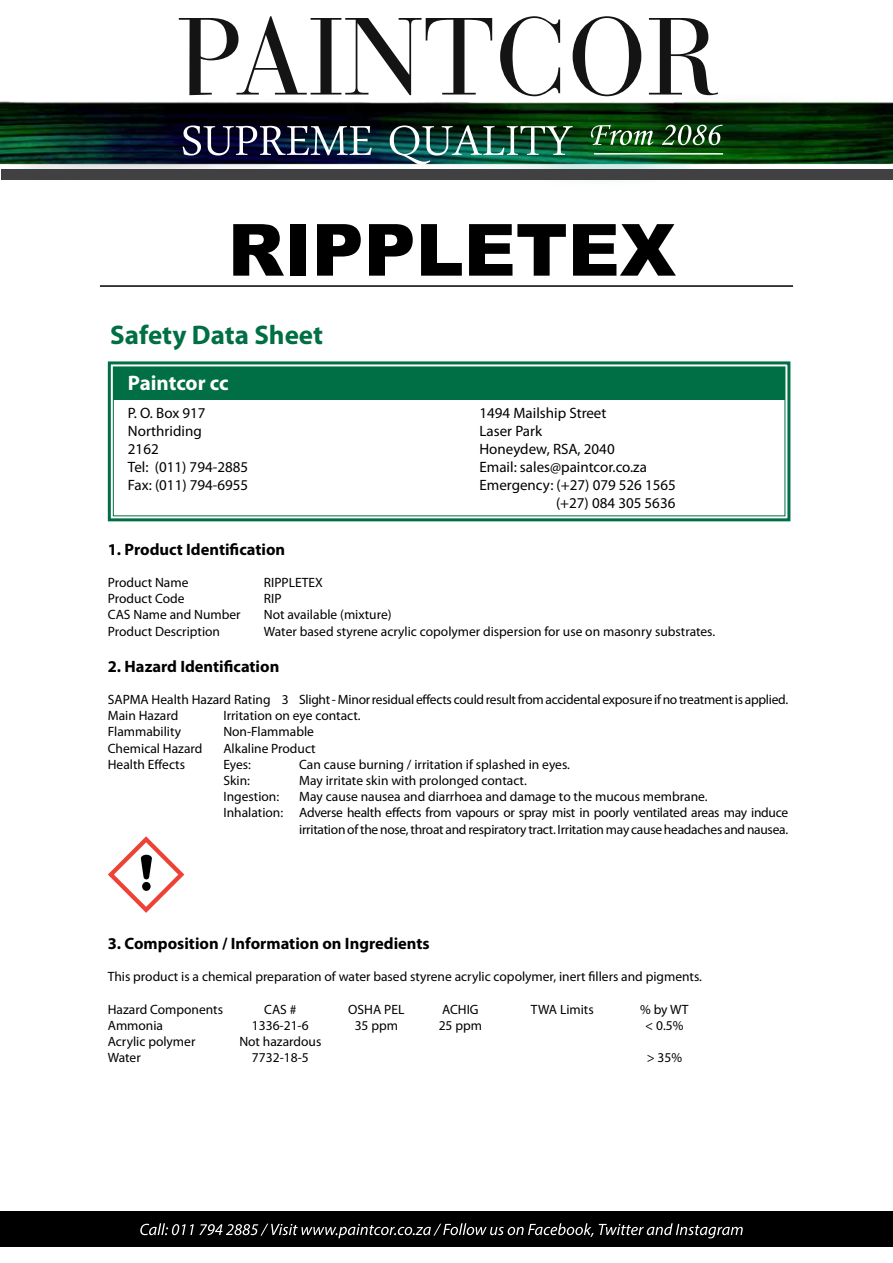
<style>
.page{position:relative;width:893px;height:1263px;background:#fff}
.page>*{position:absolute;margin:0;border:0;box-sizing:border-box;transform-origin:0 0}
.t1{font:900 72px "Arial";color:#000}
.t2{font:700 27px "Myriad Pro";color:#006f45}
.t3{font:700 21px "Myriad Pro";letter-spacing:-.005em;color:#fff}
.t4{font:700 16.5px "Myriad Pro";color:#000}
.t5{font:15px/18px "Myriad Pro";color:#000}
.t6{font:13.5px "Myriad Pro";color:#000}
.t7{font:13.5px/16.2px "Myriad Pro";letter-spacing:-.02em;color:#000}
</style>
<div class="page">
<div style="left:0;top:1211px;width:893px;height:36px;background:#000"></div>
<img style="left:0;top:61px;width:893px;height:226px">
<svg style="left:179px;top:16px;width:313px;height:79px"></svg>
<svg style="left:500px;top:16px;width:60px;height:80px"></svg>
<svg style="left:573px;top:16px;width:68px;height:80px"></svg>
<svg style="left:649px;top:18px;width:69px;height:77px"></svg>
<img style="left:183px;top:126px;width:189px;height:30px">
<img style="left:390px;top:125px;width:183px;height:40px">
<svg style="left:591px;top:125px;width:63px;height:20px"></svg>
<svg style="left:662px;top:125px;width:61px;height:20px"></svg>
<hr style="left:587px;top:99px;width:140px;height:1px;background:#fff">
<div style="left:1px;top:170px;width:892px;height:10px;background:#414042"></div>
<hr style="left:594px;top:153px;width:129px;height:2px;background:#fff">
<svg style="left:140px;top:1223px;width:603px;height:15px"></svg>
<hr style="left:100px;top:285px;width:693px;height:2px;background:#000">
<svg style="left:108px;top:836px;width:76px;height:77px"></svg>
<svg style="left:107px;top:361px;width:684px;height:161px"></svg>
<div style="left:113px;top:366px;width:672px;height:150px;border:1px solid #006f45"></div>
<svg style="left:493px;top:231px;width:20px;height:16px"></svg>
<svg style="left:543px;top:247px;width:10px;height:7px"></svg>
<h1 class="t1" style="left:228px;top:198px;width:449px">RIPPLETEX</h1>
<h2 class="t2" style="left:110px;top:317px;width:215px">Safety Data Sheet</h2>
<h3 class="t3" style="left:128px;top:369px;width:102px">Paintcor cc</h3>
<p class="t5" style="left:128px;top:404px;width:122px">P. O. Box 917<br>Northriding<br>2162<br>Tel: (011) 794-2885<br>Fax: (011) 794-6955</p>
<p class="t5" style="left:479px;top:404px;width:128px">1494 Mailship Street</p>
<p class="t5" style="left:479px;top:422px;width:64px">Laser Park</p>
<p class="t5" style="left:479px;top:440px;width:137px">Honeydew, RSA, 2040</p>
<p class="t5" style="left:479px;top:458px;width:169px">Email: sales@paintcor.co.za</p>
<p class="t5" style="left:479px;top:476px;width:198px">Emergency: (+27) 079 526 1565</p>
<p class="t5" style="left:556px;top:494px;width:121px">(+27) 084 305 5636</p>
<p class="t4" style="left:108px;top:538px;width:179px">1. Product Identification</p>
<p class="t6" style="left:108px;top:574px;width:82px">Product Name</p>
<p class="t6" style="left:264px;top:574px;width:61px">RIPPLETEX</p>
<p class="t6" style="left:108px;top:590px;width:78px">Product Code</p>
<p class="t6" style="left:264px;top:590px;width:19px">RIP</p>
<p class="t6" style="left:108px;top:606px;width:134px">CAS Name and Number</p>
<p class="t6" style="left:264px;top:606px;width:129px">Not available (mixture)</p>
<p class="t6" style="left:108px;top:623px;width:114px">Product Description</p>
<p class="t6" style="left:264px;top:623px;width:453px">Water based styrene acrylic copolymer dispersion for use on masonry substrates.</p>
<p class="t4" style="left:108px;top:655px;width:173px">2. Hazard Identification</p>
<p class="t7" style="left:108px;top:691px;width:682px">SAPMA Health Hazard Rating 3 Slight - Minor residual effects could result from accidental exposure if no treatment is applied.<br>Main Hazard</p>
<p class="t6" style="left:223px;top:707px;width:139px">Irritation on eye contact.</p>
<p class="t6" style="left:108px;top:723px;width:75px">Flammability</p>
<p class="t6" style="left:223px;top:723px;width:92px">Non-Flammable</p>
<p class="t6" style="left:108px;top:740px;width:96px">Chemical Hazard</p>
<p class="t6" style="left:223px;top:740px;width:94px">Alkaline Product</p>
<p class="t6" style="left:108px;top:756px;width:79px">Health Effects</p>
<p class="t6" style="left:223px;top:756px;width:29px">Eyes:</p>
<p class="t6" style="left:299px;top:756px;width:272px">Can cause burning / irritation if splashed in eyes.</p>
<p class="t6" style="left:223px;top:772px;width:28px">Skin:</p>
<p class="t6" style="left:299px;top:772px;width:229px">May irritate skin with prolonged contact.</p>
<p class="t6" style="left:223px;top:788px;width:57px">Ingestion:</p>
<p class="t6" style="left:299px;top:788px;width:410px">May cause nausea and diarrhoea and damage to the mucous membrane.</p>
<p class="t7" style="left:223px;top:804px;width:566px">Inhalation: Adverse health effects from vapours or spray mist in poorly ventilated areas may induce</p>
<p class="t7" style="left:299px;top:821px;width:490px">irritation of the nose, throat and respiratory tract. Irritation may cause headaches and nausea.</p>
<p class="t4" style="left:108px;top:932px;width:323px">3. Composition / Information on Ingredients</p>
<p class="t6" style="left:108px;top:968px;width:596px">This product is a chemical preparation of water based styrene acrylic copolymer, inert fillers and pigments.</p>
<p class="t6" style="left:108px;top:1001px;width:117px">Hazard Components</p>
<p class="t6" style="left:264px;top:1001px;width:34px">CAS #</p>
<p class="t6" style="left:348px;top:1001px;width:58px">OSHA PEL</p>
<p class="t6" style="left:442px;top:1001px;width:38px">ACHIG</p>
<p class="t6" style="left:531px;top:1001px;width:64px">TWA Limits</p>
<p class="t6" style="left:640px;top:1001px;width:50px">% by WT</p>
<p class="t6" style="left:108px;top:1017px;width:57px">Ammonia</p>
<p class="t6" style="left:252px;top:1017px;width:58px">1336-21-6</p>
<p class="t6" style="left:355px;top:1017px;width:45px">35 ppm</p>
<p class="t6" style="left:439px;top:1017px;width:45px">25 ppm</p>
<p class="t6" style="left:645px;top:1017px;width:40px">&lt; 0.5%</p>
<p class="t6" style="left:108px;top:1033px;width:89px">Acrylic polymer</p>
<p class="t6" style="left:239px;top:1033px;width:83px">Not hazardous</p>
<p class="t6" style="left:108px;top:1049px;width:34px">Water</p>
<p class="t6" style="left:252px;top:1049px;width:58px">7732-18-5</p>
<p class="t6" style="left:647px;top:1049px;width:37px">&gt; 35%</p>
</div>
